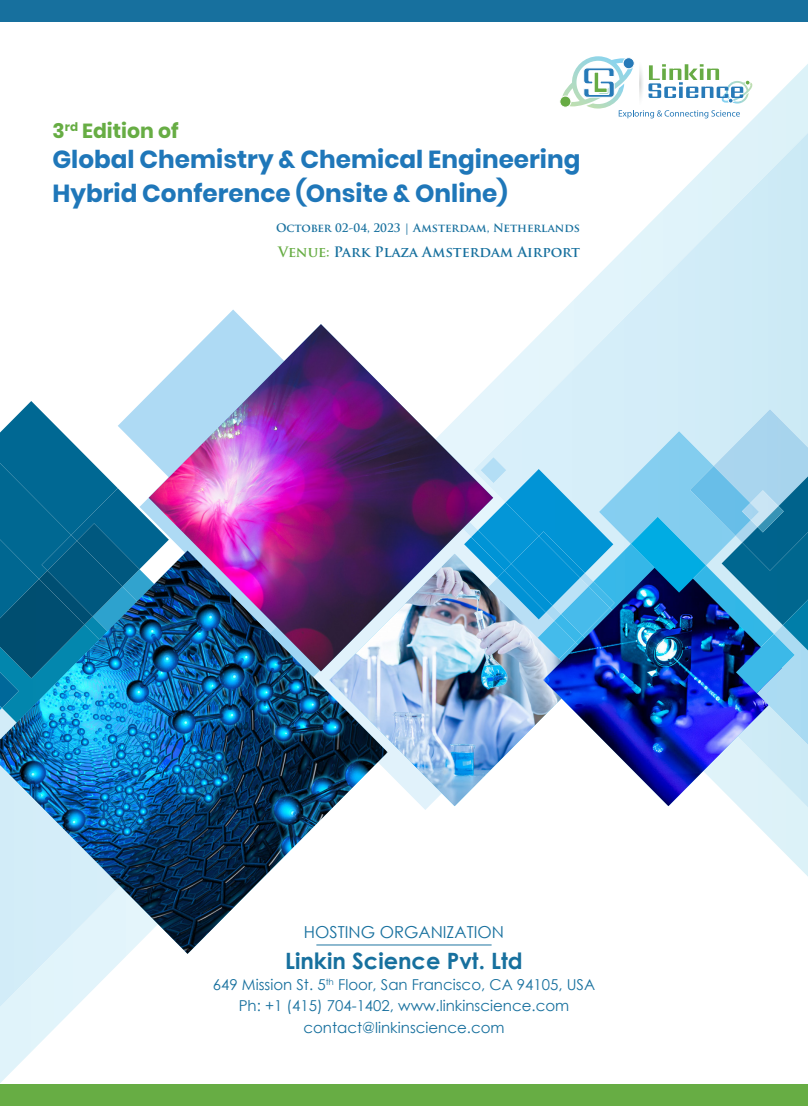
<style>
.page{position:relative;width:808px;height:1106px;background:#fff}
.page>*{position:absolute;margin:0;border:0;box-sizing:border-box;transform-origin:0 0}
.t1{font:700 24.6px/33.2px "Poppins";color:#1f77b9}
.t2{font:700 22.5px "Century Gothic";color:#17709e}
.t3{font:700 20.4px "Poppins";color:#67ad44}
.t4{font:16.5px "Century Gothic";color:#17709e}
.t5{font:15px/21.8px "Century Gothic";color:#17709e;text-align:center}
.t6{font:700 14.1px "Trajan Pro";color:#17709e}
.t7{font:700 11.4px "Trajan Pro";color:#17709e}
.s1{color:#67ad44}
</style>
<div class="page">
<svg style="left:627px;top:64px;width:181px;height:812px"></svg>
<img style="left:493px;top:133px;width:315px;height:674px">
<svg style="left:0;top:1007px;width:75px;height:76px"></svg>
<img style="left:0;top:954px;width:128px;height:53px">
<img style="left:409px;top:793px;width:134px;height:13px">
<img style="left:543px;top:625px;width:250px;height:181px">
<img style="left:0;top:793px;width:347px;height:161px">
<img style="left:149px;top:324px;width:344px;height:77px">
<img style="left:726px;top:543px;width:82px;height:82px">
<img style="left:757px;top:625px;width:51px;height:120px">
<img style="left:736px;top:634px;width:59px;height:59px">
<img style="left:783px;top:600px;width:25px;height:50px">
<img style="left:0;top:401px;width:726px;height:392px">
<img style="left:0;top:672px;width:19px;height:36px">
<img style="left:713px;top:409px;width:95px;height:134px">
<img style="left:690px;top:466px;width:61px;height:70px">
<img style="left:742px;top:476px;width:66px;height:95px">
<img style="left:750px;top:490px;width:28px;height:37px">
<img style="left:742px;top:503px;width:17px;height:17px">
<img style="left:758px;top:506px;width:26px;height:26px">
<img style="left:481px;top:457px;width:25px;height:26px">
<div style="left:559px;top:96px;width:12px;height:12px;border:1px solid #fff;border-radius:50%"></div>
<svg style="left:560px;top:56px;width:193px;height:62px"></svg>
<hr style="left:316px;top:944px;width:176px;height:2px;background:#17709e">
<div style="left:0;top:1084px;width:808px;height:22px;background:#67ad44"></div>
<div style="left:0;top:0;width:808px;height:21px;background:#17709e"></div>
<h3 class="t3" style="left:52px;top:119px;width:128px">3<sup>rd</sup> Edition of</h3>
<h1 class="t1" style="left:52px;top:143px;width:529px">Global Chemistry &amp; Chemical Engineering<br>Hybrid Conference (Onsite &amp; Online)</h1>
<p class="t7" style="left:276px;top:221px;width:305px">October 02-04, 2023 | Amsterdam, Netherlands</p>
<p class="t6" style="left:278px;top:243px;width:303px"><span class="s1">Venue:</span> Park Plaza Amsterdam Airport</p>
<p class="t4" style="left:304px;top:921px;width:202px">HOSTING ORGANIZATION</p>
<h2 class="t2" style="left:285px;top:943px;width:239px">Linkin Science Pvt. Ltd</h2>
<p class="t5" style="left:213px;top:973px;width:384px">649 Mission St. 5<sup>th</sup> Floor, San Francisco, CA 94105, USA<br>Ph: +1 (415) 704-1402, www.linkinscience.com contact@linkinscience.com</p>
</div>
